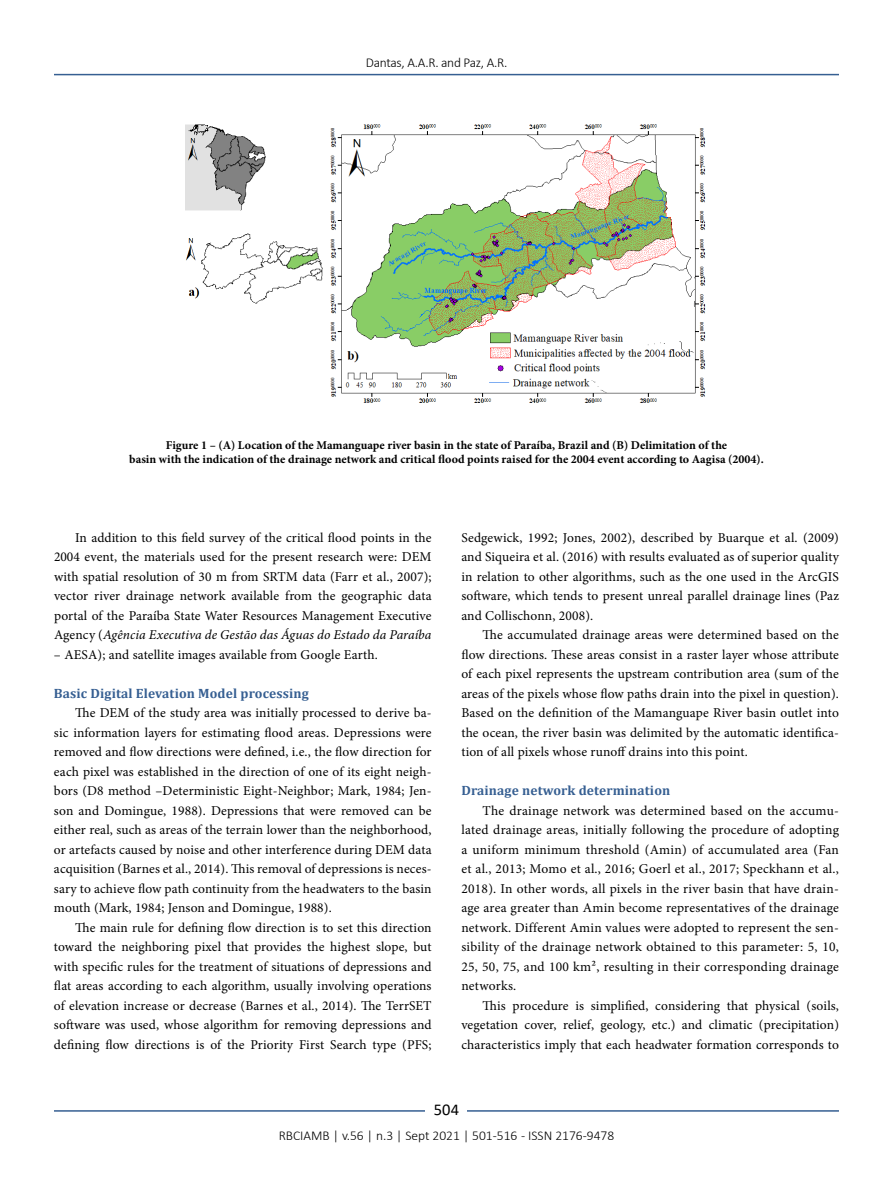
<style>
.page{position:relative;width:893px;height:1191px;background:#fff}
.page>*{position:absolute;margin:0;border:0;box-sizing:border-box;transform-origin:0 0}
.t1{font:16.5px "Calibri";color:#000}
.t2{font:13.5px/19.5px "Minion Pro";letter-spacing:.01em;color:#000;text-align:justify}
.t3{font:700 13.5px "Cambria";letter-spacing:.01em;color:#365f92}
.t4{font:300 13.5px "Calibri";color:#000}
.t5{font:300 13.5px "Calibri";letter-spacing:-.02em;color:#000}
.t6{font:700 12px/14.4px "Minion Pro";color:#000;text-align:center}
.s1{font-style:italic}
</style>
<div class="page">
<hr style="left:54px;top:74px;width:785px;height:1px;background:#365f92">
<hr style="left:54px;top:1110px;width:785px;height:1px;background:#365f92">
<div style="left:426px;top:1096px;width:41px;height:26px;background:#fff"></div>
<img style="left:185px;top:124px;width:521px;height:279px">
<p class="t5" style="left:366px;top:54px;width:143px">Dantas, A.A.R. and Paz, A.R.</p>
<p class="t6" style="left:129px;top:438px;width:636px">Figure 1 – (A) Location of the Mamanguape river basin in the state of Paraíba, Brazil and (B) Delimitation of the<br>basin with the indication of the drainage network and critical flood points raised for the 2004 event according to Aagisa (2004).</p>
<p class="t2" style="left:54px;top:528px;width:379px;text-indent:21px">In addition to this field survey of the critical flood points in the 2004 event, the materials used for the present research were: DEM with spatial resolution of 30 m from SRTM data (Farr et al., 2007); vector river drainage network available from the geographic data portal of the Paraíba State Water Resources Management Executive Agency (<span class="s1">Agência Executiva de Gestão das Águas do Estado da Paraíba</span></p>
<p class="t2" style="left:54px;top:644px;width:325px">– AESA); and satellite images available from Google Earth.</p>
<p class="t3" style="left:54px;top:683px;width:256px">Basic Digital Elevation Model processing</p>
<p class="t2" style="left:54px;top:703px;width:379px;text-indent:21px">The DEM of the study area was initially processed to derive ba&shy;sic information layers for estimating flood areas. Depressions were removed and flow directions were defined, i.e., the flow direction for each pixel was established in the direction of one of its eight neigh&shy;bors (D8 method –Deterministic Eight-Neighbor; Mark, 1984; Jen&shy;son and Domingue, 1988). Depressions that were removed can be either real, such as areas of the terrain lower than the neighborhood, or artefacts caused by noise and other interference during DEM data acquisition (Barnes et al., 2014). This removal of depressions is neces&shy;sary to achieve flow path continuity from the headwaters to the basin mouth (Mark, 1984; Jenson and Domingue, 1988).</p>
<p class="t2" style="left:54px;top:917px;width:379px;text-indent:21px">The main rule for defining flow direction is to set this direction toward the neighboring pixel that provides the highest slope, but with specific rules for the treatment of situations of depressions and flat areas according to each algorithm, usually involving operations of elevation increase or decrease (Barnes et al., 2014). The TerrSET software was used, whose algorithm for removing depressions and defining flow directions is of the Priority First Search type (PFS;</p>
<p class="t2" style="left:461px;top:527px;width:379px">Sedgewick, 1992; Jones, 2002), described by Buarque et al. (2009) and Siqueira et al. (2016) with results evaluated as of superior quality in relation to other algorithms, such as the one used in the ArcGIS software, which tends to present unreal parallel drainage lines (Paz and Collischonn, 2008).</p>
<p class="t2" style="left:461px;top:625px;width:379px;text-indent:21px">The accumulated drainage areas were determined based on the flow directions. These areas consist in a raster layer whose attribute of each pixel represents the upstream contribution area (sum of the areas of the pixels whose flow paths drain into the pixel in question).<br>Based on the definition of the Mamanguape River basin outlet into the ocean, the river basin was delimited by the automatic identifica&shy;tion of all pixels whose runoff drains into this point.</p>
<p class="t3" style="left:461px;top:781px;width:210px">Drainage network determination</p>
<p class="t2" style="left:461px;top:800px;width:379px;text-indent:21px">The drainage network was determined based on the accumu&shy;lated drainage areas, initially following the procedure of adopting a uniform minimum threshold (Amin) of accumulated area (Fan et al., 2013; Momo et al., 2016; Goerl et al., 2017; Speckhann et al., 2018). In other words, all pixels in the river basin that have drain&shy;age area greater than Amin become representatives of the drainage network. Different Amin values were adopted to represent the sen&shy;sibility of the drainage network obtained to this parameter: 5, 10, 25, 50, 75, and 100 km², resulting in their corresponding drainage networks.</p>
<p class="t2" style="left:461px;top:995px;width:379px;text-indent:21px">This procedure is simplified, considering that physical (soils, vegetation cover, relief, geology, etc.) and climatic (precipitation) characteristics imply that each headwater formation corresponds to</p>
<p class="t1" style="left:434px;top:1098px;width:27px">504</p>
<p class="t4" style="left:279px;top:1126px;width:337px">RBCIAMB | v.56 | n.3 | Sept 2021 | 501-516 - ISSN 2176-9478</p>
</div>
